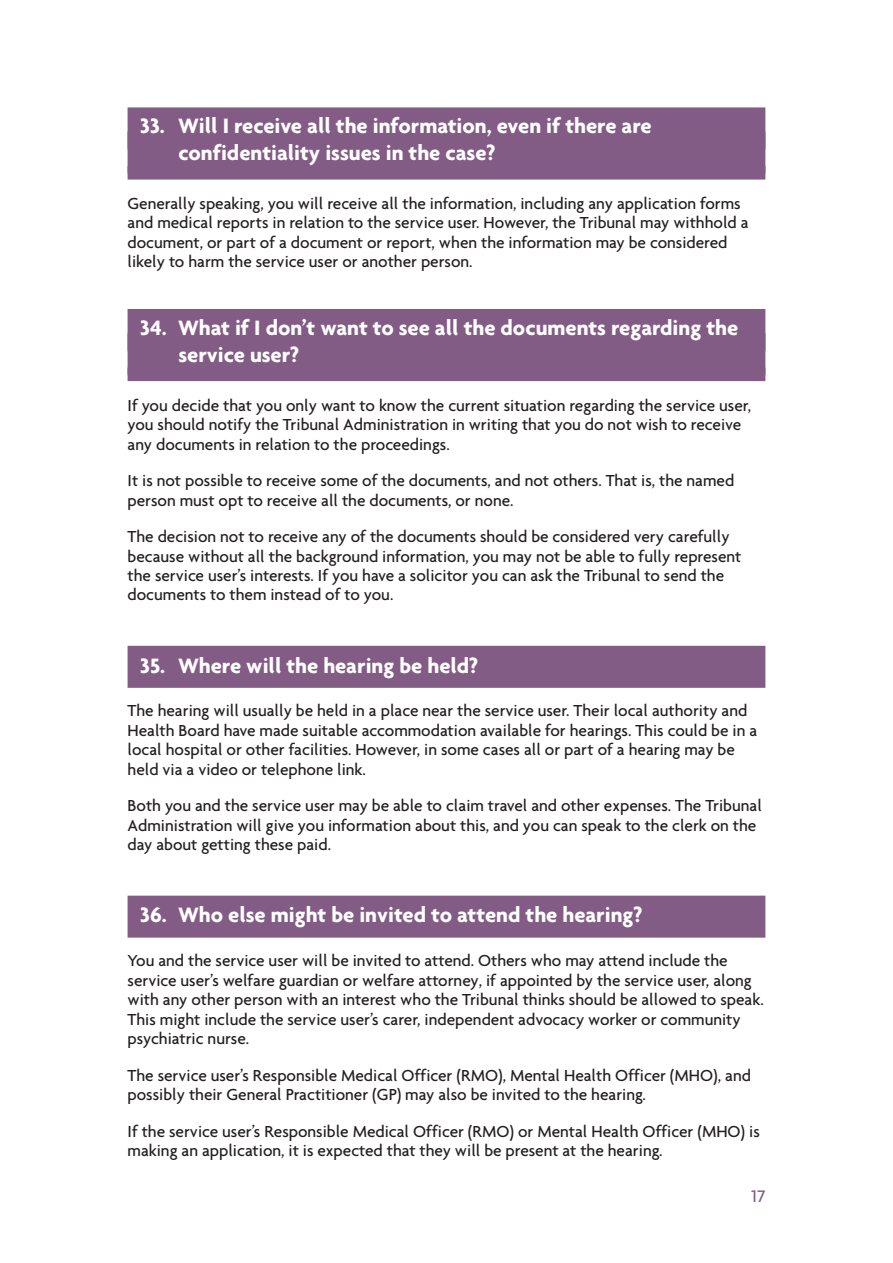
<style>
.page{position:relative;width:893px;height:1263px;background:#fff}
.page>*{position:absolute;margin:0;border:0;box-sizing:border-box;transform-origin:0 0}
.t1{font:700 22.5px/27px "Agenda";color:#fff}
.t2{font:500 18px "Agenda";color:#835c85}
.t3{font:500 17.25px/19.5px "Agenda";color:#231f20}
</style>
<div class="page">
<div style="left:128px;top:107px;width:637px;height:42px;background:#835c85"></div>
<div style="left:128px;top:131px;width:637px;height:42px;background:#835c85"></div>
<div style="left:128px;top:166px;width:637px;height:14px;background:#835c85"></div>
<div style="left:128px;top:309px;width:637px;height:42px;background:#835c85"></div>
<div style="left:128px;top:333px;width:637px;height:42px;background:#835c85"></div>
<div style="left:128px;top:368px;width:637px;height:13px;background:#835c85"></div>
<div style="left:128px;top:646px;width:637px;height:42px;background:#835c85"></div>
<div style="left:128px;top:896px;width:637px;height:42px;background:#835c85"></div>
<h1 class="t1" style="left:179px;top:112px;width:475px;text-indent:-38px">33. Will I receive all the information, even if there are confidentiality issues in the case?</h1>
<p class="t3" style="left:128px;top:193px;width:623px">Generally speaking, you will receive all the information, including any application forms and medical reports in relation to the service user. However, the Tribunal may withhold a document, or part of a document or report, when the information may be considered likely to harm the service user or another person.</p>
<h1 class="t1" style="left:179px;top:314px;width:561px;text-indent:-38px">34. What if I don’t want to see all the documents regarding the service user?</h1>
<p class="t3" style="left:128px;top:395px;width:625px">If you decide that you only want to know the current situation regarding the service user, you should notify the Tribunal Administration in writing that you do not wish to receive any documents in relation to the proceedings.</p>
<p class="t3" style="left:128px;top:470px;width:608px">It is not possible to receive some of the documents, and not others. That is, the named person must opt to receive all the documents, or none.</p>
<p class="t3" style="left:128px;top:526px;width:615px">The decision not to receive any of the documents should be considered very carefully because without all the background information, you may not be able to fully represent the service user’s interests. If you have a solicitor you can ask the Tribunal to send the documents to them instead of to you.</p>
<h1 class="t1" style="left:140px;top:651px;width:340px">35. Where will the hearing be held?</h1>
<p class="t3" style="left:128px;top:701px;width:631px">The hearing will usually be held in a place near the service user. Their local authority and Health Board have made suitable accommodation available for hearings. This could be in a local hospital or other facilities. However, in some cases all or part of a hearing may be held via a video or telephone link.</p>
<p class="t3" style="left:128px;top:796px;width:636px">Both you and the service user may be able to claim travel and other expenses. The Tribunal<br>Administration will give you information about this, and you can speak to the clerk on the day about getting these paid.</p>
<h1 class="t1" style="left:140px;top:901px;width:504px">36. Who else might be invited to attend the hearing?</h1>
<p class="t3" style="left:128px;top:950px;width:638px">You and the service user will be invited to attend. Others who may attend include the service user’s welfare guardian or welfare attorney, if appointed by the service user, along with any other person with an interest who the Tribunal thinks should be allowed to speak.<br>This might include the service user’s carer, independent advocacy worker or community psychiatric nurse.</p>
<p class="t3" style="left:128px;top:1065px;width:625px">The service user’s Responsible Medical Officer (RMO), Mental Health Officer (MHO), and possibly their General Practitioner (GP) may also be invited to the hearing.</p>
<p class="t3" style="left:128px;top:1121px;width:634px">If the service user’s Responsible Medical Officer (RMO) or Mental Health Officer (MHO) is making an application, it is expected that they will be present at the hearing.</p>
<p class="t2" style="left:751px;top:1185px;width:16px">17</p>
</div>
